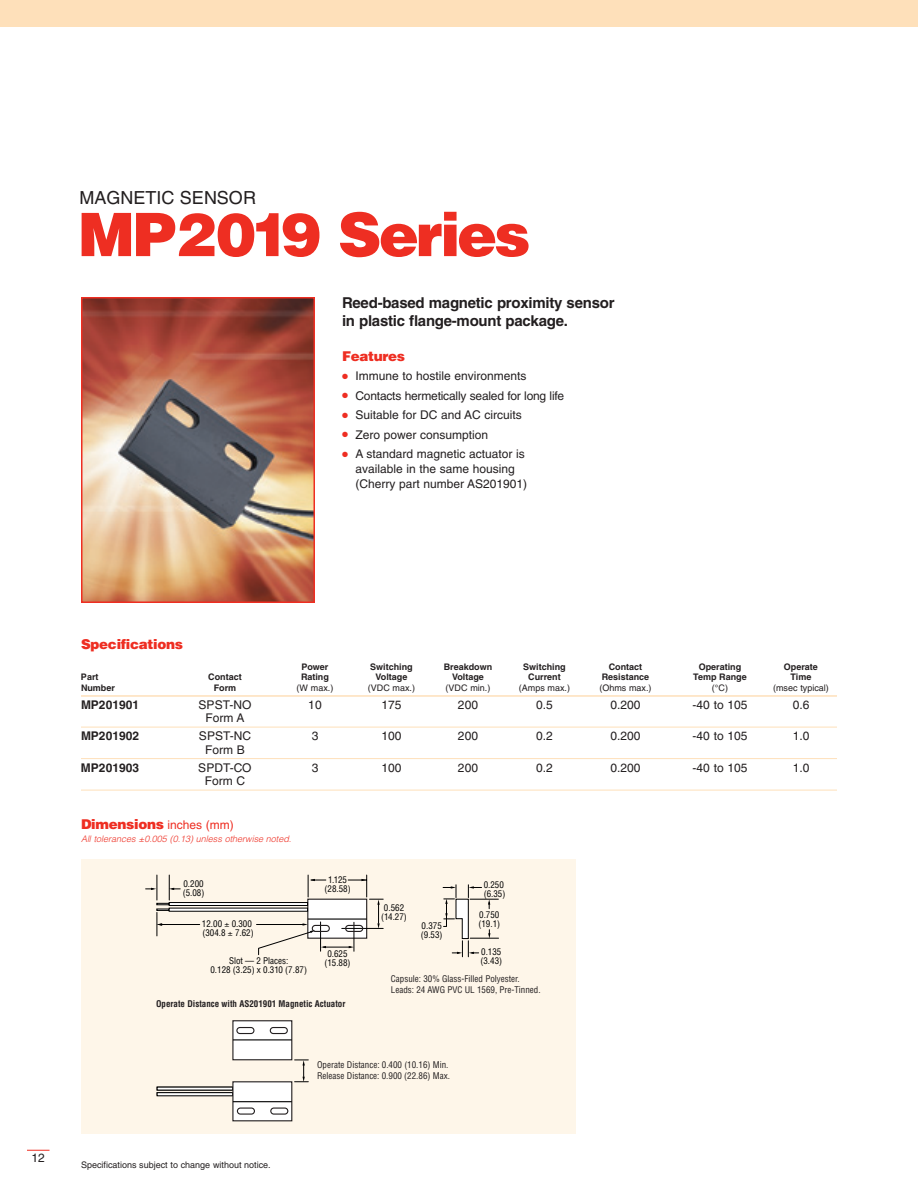
<style>
.page{position:relative;width:918px;height:1188px;background:#fff}
.page>*{position:absolute;margin:0;border:0;box-sizing:border-box;transform-origin:0 0}
.t1{font:900 60px "Helvetica";letter-spacing:-.045em;color:#ee2e22}
.t2{font:18px "Helvetica";color:#231f20}
.t3{font:700 15px/18px "Helvetica";letter-spacing:-.015em;color:#231f20}
.t4{font:900 13.5px "Helvetica";letter-spacing:-.02em;color:#ee2e22}
.t5{font:12px/19.5px "Helvetica";color:#231f20}
.t6{font:700 12px "Helvetica";color:#231f20}
.t7{font:condensed 9px/9px "Helvetica";color:#000}
.t8{font:condensed 9px/10.5px "Helvetica";color:#231f20}
.t9{font:700 9px "Helvetica";color:#231f20}
.t10{font:9px "Helvetica";color:#231f20}
.t11{font:italic 300 9px "Helvetica";color:#ee2e22}
.t12{font:700 condensed 9px "Helvetica";color:#231f20}
.s1{font-weight:400;font-size:12px}
</style>
<div class="page">
<div style="left:0;top:0;width:918px;height:27px;background:#fee0ba"></div>
<svg style="left:27px;top:1150px;width:23px;height:1px"></svg>
<img style="left:84px;top:300px;width:228px;height:300px">
<div style="left:81px;top:297px;width:234px;height:306px;border:2px solid #ee2e22"></div>
<hr style="left:81px;top:695px;width:756px;height:2px;background:#fee0ba">
<hr style="left:81px;top:727px;width:756px;height:1px;background:#fee0ba">
<hr style="left:81px;top:758px;width:756px;height:1px;background:#fee0ba">
<hr style="left:81px;top:790px;width:756px;height:1px;background:#fee0ba">
<div style="left:81px;top:860px;width:495px;height:274px;background:#fef6e9"></div>
<hr style="left:160px;top:924px;width:40px;height:1px;background:#000">
<hr style="left:257px;top:924px;width:48px;height:1px;background:#000">
<svg style="left:157px;top:1092px;width:75px;height:4px"></svg>
<hr style="left:157px;top:1087px;width:76px;height:3px;background:#fff">
<svg style="left:258px;top:875px;width:125px;height:80px"></svg>
<svg style="left:443px;top:884px;width:56px;height:73px"></svg>
<hr style="left:308px;top:918px;width:59px;height:2px;background:#000">
<div style="left:232px;top:1020px;width:60px;height:40px;background:#fff;border:1px solid #231f20"></div>
<svg style="left:295px;top:1060px;width:13px;height:22px"></svg>
<svg style="left:236px;top:1027px;width:52px;height:8px"></svg>
<hr style="left:233px;top:1039px;width:59px;height:1px;background:#000">
<div style="left:232px;top:1081px;width:60px;height:40px;background:#fff;border:1px solid #231f20"></div>
<svg style="left:236px;top:1107px;width:53px;height:8px"></svg>
<hr style="left:233px;top:1101px;width:59px;height:1px;background:#000">
<svg style="left:180px;top:908px;width:128px;height:4px"></svg>
<svg style="left:180px;top:902px;width:128px;height:4px"></svg>
<svg style="left:146px;top:875px;width:34px;height:61px"></svg>
<h2 class="t2" style="left:80px;top:191px;width:178px">MAGNETIC SENSOR</h2>
<h1 class="t1" style="left:78px;top:213px;width:454px">MP2019 Series</h1>
<p class="t3" style="left:342px;top:295px;width:274px">Reed-based magnetic proximity sensor in plastic flange-mount package.</p>
<p class="t4" style="left:342px;top:351px;width:65px">Features</p>
<p class="t5" style="left:356px;top:367px;width:210px">Immune to hostile environments<br>Contacts hermetically sealed for long life<br>Suitable for DC and AC circuits<br>Zero power consumption<br>A standard magnetic actuator is</p>
<p class="t5" style="left:356px;top:463px;width:173px;line-height:15px">available in the same housing (Cherry part number AS201901)</p>
<p class="t5" style="left:32px;top:1149px;width:15px">12</p>
<p class="t4" style="left:81px;top:639px;width:104px">Specifications</p>
<p class="t9" style="left:301px;top:663px;width:29px">Power</p>
<p class="t9" style="left:370px;top:663px;width:44px">Switching</p>
<p class="t9" style="left:444px;top:663px;width:50px">Breakdown</p>
<p class="t9" style="left:523px;top:663px;width:44px">Switching</p>
<p class="t9" style="left:609px;top:663px;width:35px">Contact</p>
<p class="t9" style="left:699px;top:663px;width:44px">Operating</p>
<p class="t9" style="left:784px;top:663px;width:36px">Operate</p>
<p class="t9" style="left:81px;top:674px;width:19px">Part</p>
<p class="t9" style="left:208px;top:674px;width:35px">Contact</p>
<p class="t9" style="left:301px;top:674px;width:29px">Rating</p>
<p class="t9" style="left:376px;top:674px;width:33px">Voltage</p>
<p class="t9" style="left:452px;top:674px;width:33px">Voltage</p>
<p class="t9" style="left:528px;top:674px;width:34px">Current</p>
<p class="t9" style="left:602px;top:674px;width:49px">Resistance</p>
<p class="t9" style="left:693px;top:674px;width:55px">Temp Range</p>
<p class="t9" style="left:791px;top:674px;width:22px">Time</p>
<p class="t9" style="left:81px;top:684px;width:35px">Number</p>
<p class="t9" style="left:214px;top:684px;width:24px">Form</p>
<p class="t10" style="left:297px;top:684px;width:38px">(W max.)</p>
<p class="t10" style="left:368px;top:684px;width:49px">(VDC max.)</p>
<p class="t10" style="left:446px;top:684px;width:46px">(VDC min.)</p>
<p class="t10" style="left:519px;top:684px;width:53px">(Amps max.)</p>
<p class="t10" style="left:599px;top:684px;width:54px">(Ohms max.)</p>
<p class="t10" style="left:712px;top:684px;width:18px">(°C)</p>
<p class="t10" style="left:773px;top:684px;width:57px">(msec typical)</p>
<p class="t6" style="left:81px;top:700px;width:60px">MP201901</p>
<p class="t5" style="left:199px;top:696px;width:54px">SPST-NO</p>
<p class="t5" style="left:308px;top:696px;width:15px">10</p>
<p class="t5" style="left:381px;top:696px;width:22px">175</p>
<p class="t5" style="left:458px;top:696px;width:22px">200</p>
<p class="t5" style="left:536px;top:696px;width:18px">0.5</p>
<p class="t5" style="left:610px;top:696px;width:32px">0.200</p>
<p class="t5" style="left:693px;top:696px;width:56px">-40 to 105</p>
<p class="t5" style="left:793px;top:696px;width:18px">0.6</p>
<p class="t5" style="left:206px;top:709px;width:40px">Form A</p>
<p class="t6" style="left:81px;top:732px;width:60px">MP201902</p>
<p class="t5" style="left:199px;top:727px;width:54px">SPST-NC</p>
<p class="t5" style="left:312px;top:727px;width:8px">3</p>
<p class="t5" style="left:381px;top:727px;width:22px">100</p>
<p class="t5" style="left:458px;top:727px;width:22px">200</p>
<p class="t5" style="left:536px;top:727px;width:18px">0.2</p>
<p class="t5" style="left:610px;top:727px;width:32px">0.200</p>
<p class="t5" style="left:693px;top:727px;width:56px">-40 to 105</p>
<p class="t5" style="left:793px;top:727px;width:18px">1.0</p>
<p class="t5" style="left:205px;top:741px;width:41px">Form B</p>
<p class="t6" style="left:81px;top:763px;width:60px">MP201903</p>
<p class="t5" style="left:198px;top:759px;width:55px">SPDT-CO</p>
<p class="t5" style="left:312px;top:759px;width:8px">3</p>
<p class="t5" style="left:381px;top:759px;width:22px">100</p>
<p class="t5" style="left:458px;top:759px;width:22px">200</p>
<p class="t5" style="left:536px;top:759px;width:18px">0.2</p>
<p class="t5" style="left:610px;top:759px;width:32px">0.200</p>
<p class="t5" style="left:693px;top:759px;width:56px">-40 to 105</p>
<p class="t5" style="left:793px;top:759px;width:18px">1.0</p>
<p class="t5" style="left:205px;top:772px;width:42px">Form C</p>
<p class="t4" style="left:81px;top:819px;width:154px">Dimensions <span class="s1">inches (mm)</span></p>
<p class="t11" style="left:81px;top:836px;width:214px">All tolerances ±0.005 (0.13) unless otherwise noted.</p>
<p class="t7" style="left:183px;top:880px;width:23px">0.200 (5.08)</p>
<p class="t7" style="left:202px;top:920px;width:53px">12.00 0.300 (304.8 7.62)</p>
<p class="t7" style="left:325px;top:876px;width:28px;text-align:center">1.125 (28.58)</p>
<p class="t7" style="left:381px;top:904px;width:27px;text-align:center">0.562 (14.27)</p>
<p class="t7" style="left:421px;top:922px;width:23px">0.375 (9.53)</p>
<p class="t7" style="left:484px;top:881px;width:23px">0.250 (6.35)</p>
<p class="t7" style="left:478px;top:911px;width:23px">0.750 (19.1)</p>
<p class="t7" style="left:210px;top:957px;width:98px;text-align:center">Slot — 2 Places:<br>0.128 (3.25) x 0.310 (7.87)</p>
<p class="t7" style="left:324px;top:950px;width:28px;text-align:center">0.625 (15.88)</p>
<p class="t7" style="left:480px;top:948px;width:23px">0.135 (3.43)</p>
<p class="t8" style="left:391px;top:974px;width:151px">Capsule: 30% Glass-Filled Polyester.<br>Leads: 24 AWG PVC UL 1569, Pre-Tinned.</p>
<p class="t12" style="left:156px;top:1000px;width:191px">Operate Distance with AS201901 Magnetic Actuator</p>
<p class="t10" style="left:81px;top:1161px;width:191px">Specifications subject to change without notice.</p>
<p class="t8" style="left:317px;top:1060px;width:134px">Operate Distance: 0.400 (10.16) Min.<br>Release Distance: 0.900 (22.86) Max.</p>
</div>
